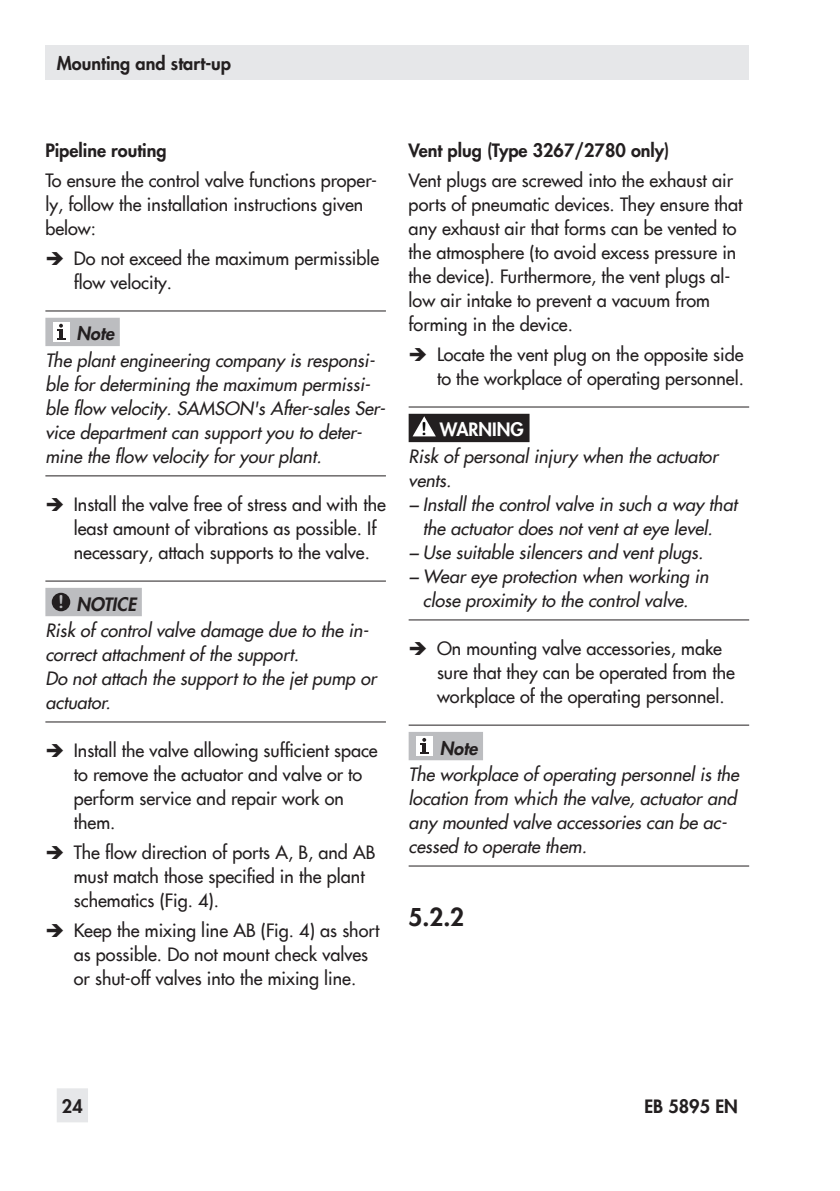
<style>
.page{position:relative;width:840px;height:1191px;background:#fff}
.page>*{position:absolute;margin:0;border:0;box-sizing:border-box;transform-origin:0 0}
.t1{font:800 24px "Futura Com";color:#231f20}
.t2{font:500 18px/24px "Futura Com";color:#231f20}
.t3{font:italic 500 18px/24px "Futura Com";color:#231f20}
.t4{font:800 18px "Futura Com";color:#231f20}
.t5{font:italic 800 18px "Futura Com";color:#231f20}
.t6{font:800 18px "Futura Com";color:#fff}
.s1{font-family:"Arial Rounded MT Bold";font-weight:400;font-style:normal;color:#bcbdc0}
.s2{font-family:"Arial Rounded MT Bold";font-weight:400;color:#000002}
.s3{font-family:"Futura";font-weight:400}
</style>
<div class="page">
<div style="left:57px;top:1088px;width:31px;height:34px;background:#e6e7e9"></div>
<div style="left:45px;top:45px;width:703px;height:34px;background:#e6e7e9"></div>
<hr style="left:45px;top:310px;width:341px;height:1px;background:#231f20">
<hr style="left:45px;top:475px;width:341px;height:1px;background:#231f20">
<hr style="left:45px;top:580px;width:341px;height:1px;background:#231f20">
<hr style="left:45px;top:721px;width:341px;height:1px;background:#231f20">
<hr style="left:408px;top:406px;width:340px;height:1px;background:#231f20">
<hr style="left:408px;top:619px;width:340px;height:1px;background:#231f20">
<hr style="left:408px;top:724px;width:340px;height:1px;background:#231f20">
<hr style="left:408px;top:865px;width:340px;height:1px;background:#231f20">
<div style="left:45px;top:318px;width:75px;height:28px;background:#bcbdc0"></div>
<div style="left:53px;top:322px;width:16px;height:19px;background:#fff"></div>
<hr style="left:59px;top:329px;width:4px;height:10px;background:#231f20">
<svg style="left:57px;top:324px;width:6px;height:6px"></svg>
<div style="left:45px;top:588px;width:97px;height:28px;background:#bcbdc0"></div>
<div style="left:52px;top:593px;width:18px;height:18px;background:#231f20;border-radius:50%"></div>
<div style="left:408px;top:414px;width:121px;height:28px;background:#231f20"></div>
<svg style="left:413px;top:416px;width:22px;height:20px"></svg>
<div style="left:408px;top:732px;width:75px;height:28px;background:#bcbdc0"></div>
<div style="left:416px;top:736px;width:16px;height:19px;background:#fff"></div>
<hr style="left:422px;top:743px;width:4px;height:10px;background:#231f20">
<svg style="left:420px;top:738px;width:6px;height:6px"></svg>
<p class="t4" style="left:57px;top:49px;width:176px">Mounting and start-up</p>
<p class="t4" style="left:45px;top:137px;width:123px">Pipeline routing</p>
<p class="t2" style="left:45px;top:168px;width:333px">To ensure the control valve functions proper‑ ly, follow the installation instructions given below:</p>
<p class="t2" style="left:74px;top:246px;width:307px">Do not exceed the maximum permissible flow velocity.</p>
<p class="t5" style="left:77px;top:320px;width:39px">Note</p>
<p class="t3" style="left:45px;top:348px;width:341px">The plant engineering company is responsi&shy;ble for determining the maximum permissi&shy;ble flow velocity. SAMSON's After-sales Ser&shy;vice department can support you to deter&shy;mine the flow velocity for your plant.</p>
<p class="t2" style="left:74px;top:492px;width:313px">Install the valve free of stress and with the least amount of vibrations as possible. If necessary, attach supports to the valve.</p>
<p class="t5" style="left:58px;top:590px;width:80px"><span class="s1">!</span> NOTICE</p>
<p class="t3" style="left:45px;top:618px;width:332px">Risk of control valve damage due to the in&shy;correct attachment of the support.<br>Do not attach the support to the jet pump or actuator.</p>
<p class="t2" style="left:74px;top:738px;width:305px">Install the valve allowing sufficient space to remove the actuator and valve or to perform service and repair work on them.</p>
<p class="t2" style="left:74px;top:840px;width:303px">The flow direction of ports A, B, and AB must match those specified in the plant schematics (Fig. 4).</p>
<p class="t2" style="left:74px;top:918px;width:307px">Keep the mixing line AB (Fig. 4) as short as possible. Do not mount check valves or shut-off valves into the mixing line.</p>
<p class="t4" style="left:408px;top:137px;width:262px">Vent plug (Type 3267/2780 only)</p>
<p class="t2" style="left:408px;top:168px;width:335px">Vent plugs are screwed into the exhaust air ports of pneumatic devices. They ensure that any exhaust air that forms can be vented to the atmosphere (to avoid excess pressure in the device). Furthermore, the vent plugs al‑ low air intake to prevent a vacuum from forming in the device.</p>
<p class="t2" style="left:437px;top:342px;width:308px">Locate the vent plug on the opposite side to the workplace of operating personnel.</p>
<p class="t6" style="left:421px;top:416px;width:104px"><span class="s2">!</span> WARNING</p>
<p class="t3" style="left:408px;top:444px;width:311px">Risk of personal injury when the actuator</p>
<p class="t3" style="left:408px;top:468px;width:44px">vents.</p>
<p class="t3" style="left:408px;top:492px;width:330px"><span class="s3">−</span> Install the control valve in such a way that</p>
<p class="t3" style="left:422px;top:516px;width:291px">the actuator does not vent at eye level.</p>
<p class="t3" style="left:408px;top:540px;width:296px"><span class="s3">−</span> Use suitable silencers and vent plugs.</p>
<p class="t3" style="left:408px;top:564px;width:301px"><span class="s3">−</span> Wear eye protection when working in</p>
<p class="t3" style="left:422px;top:588px;width:267px">close proximity to the control valve.</p>
<p class="t2" style="left:437px;top:636px;width:299px">On mounting valve accessories, make sure that they can be operated from the workplace of the operating personnel.</p>
<p class="t5" style="left:439px;top:734px;width:39px">Note</p>
<p class="t3" style="left:408px;top:762px;width:332px">The workplace of operating personnel is the location from which the valve, actuator and any mounted valve accessories can be ac&shy;cessed to operate them.</p>
<h1 class="t1" style="left:408px;top:898px;width:57px">5.2.2</h1>
<p class="t4" style="left:62px;top:1093px;width:22px">24</p>
<p class="t4" style="left:644px;top:1093px;width:95px">EB 5895 EN</p>
</div>
